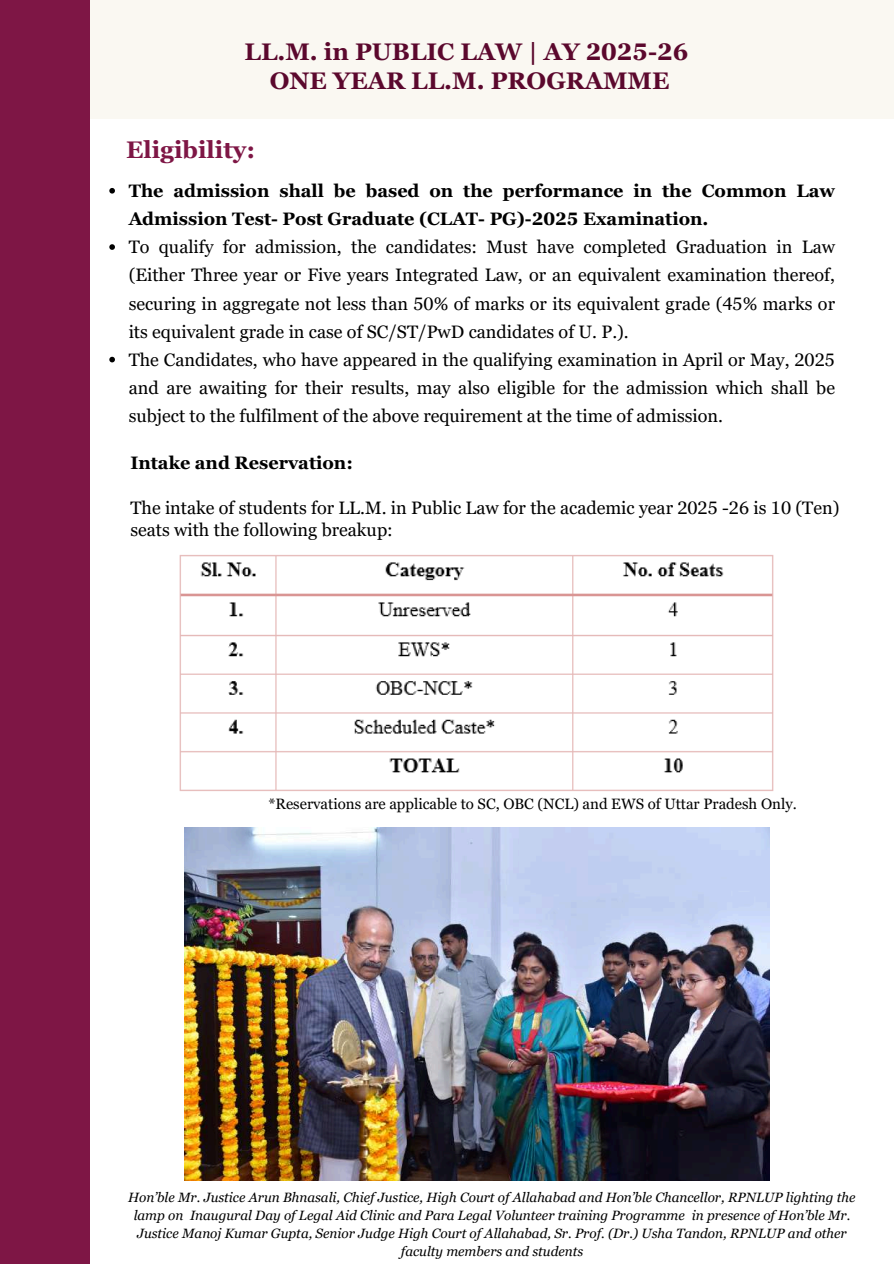
<style>
.page{position:relative;width:894px;height:1264px;background:#fff}
.page>*{position:absolute;margin:0;border:0;box-sizing:border-box;transform-origin:0 0}
.t1{font:700 24px/29.2px "Georgia Pro";color:#5b082d;text-align:center}
.t2{font:700 24px "Georgia Pro";color:#7e1645}
.t3{font:18px/28.2px "Georgia Pro";color:#000}
.t4{font:700 18px/28.2px "Georgia Pro";color:#000}
.t5{font:15px "Georgia Pro";color:#000}
.t6{font:italic 13.5px/18px "Georgia Pro";color:#000;text-align:center}
</style>
<div class="page">
<div style="left:0;top:0;width:893px;height:119px;background:#faf8f2"></div>
<div style="left:0;top:0;width:89px;height:1263px;background:#7e1645"></div>
<img style="left:179px;top:555px;width:595px;height:236px">
<img style="left:184px;top:827px;width:585px;height:353px">
<svg style="left:109px;top:188px;width:6px;height:5px"></svg>
<svg style="left:109px;top:244px;width:6px;height:6px"></svg>
<svg style="left:109px;top:357px;width:6px;height:5px"></svg>
<h1 class="t1" style="left:244px;top:37px;width:445px">LL.M. in PUBLIC LAW | AY 2025-26<br>ONE YEAR LL.M. PROGRAMME</h1>
<h1 class="t2" style="left:126px;top:136px;width:130px">Eligibility:</h1>
<p class="t4" style="left:129px;top:176px;width:707px">The admission shall be based on the performance in the Common Law<br>Admission Test- Post Graduate (CLAT- PG)-2025 Examination.</p>
<p class="t3" style="left:129px;top:233px;width:707px">To qualify for admission, the candidates: Must have completed Graduation in Law (Either Three year or Five years Integrated Law, or an equivalent examination thereof, securing in aggregate not less than 50% of marks or its equivalent grade (45% marks or its equivalent grade in case of SC/ST/PwD candidates of U. P.).<br>The Candidates, who have appeared in the qualifying examination in April or May, 2025 and are awaiting for their results, may also eligible for the admission which shall be subject to the fulfilment of the above requirement at the time of admission.</p>
<p class="t4" style="left:130px;top:448px;width:224px">Intake and Reservation:</p>
<p class="t3" style="left:130px;top:496px;width:710px;line-height:22.5px">The intake of students for LL.M. in Public Law for the academic year 2025 -26 is 10 (Ten) seats with the following breakup:</p>
<p class="t5" style="left:268px;top:795px;width:529px">*Reservations are applicable to SC, OBC (NCL) and EWS of Uttar Pradesh Only.</p>
<p class="t6" style="left:128px;top:1187px;width:728px">Hon’ble Mr. Justice Arun Bhnasali, Chief Justice, High Court of Allahabad and Hon’ble Chancellor, RPNLUP lighting the lamp on Inaugural Day of Legal Aid Clinic and Para Legal Volunteer training Programme in presence of Hon’ble Mr.<br>Justice Manoj Kumar Gupta, Senior Judge High Court of Allahabad, Sr. Prof. (Dr.) Usha Tandon, RPNLUP and other faculty members and students</p>
</div>
